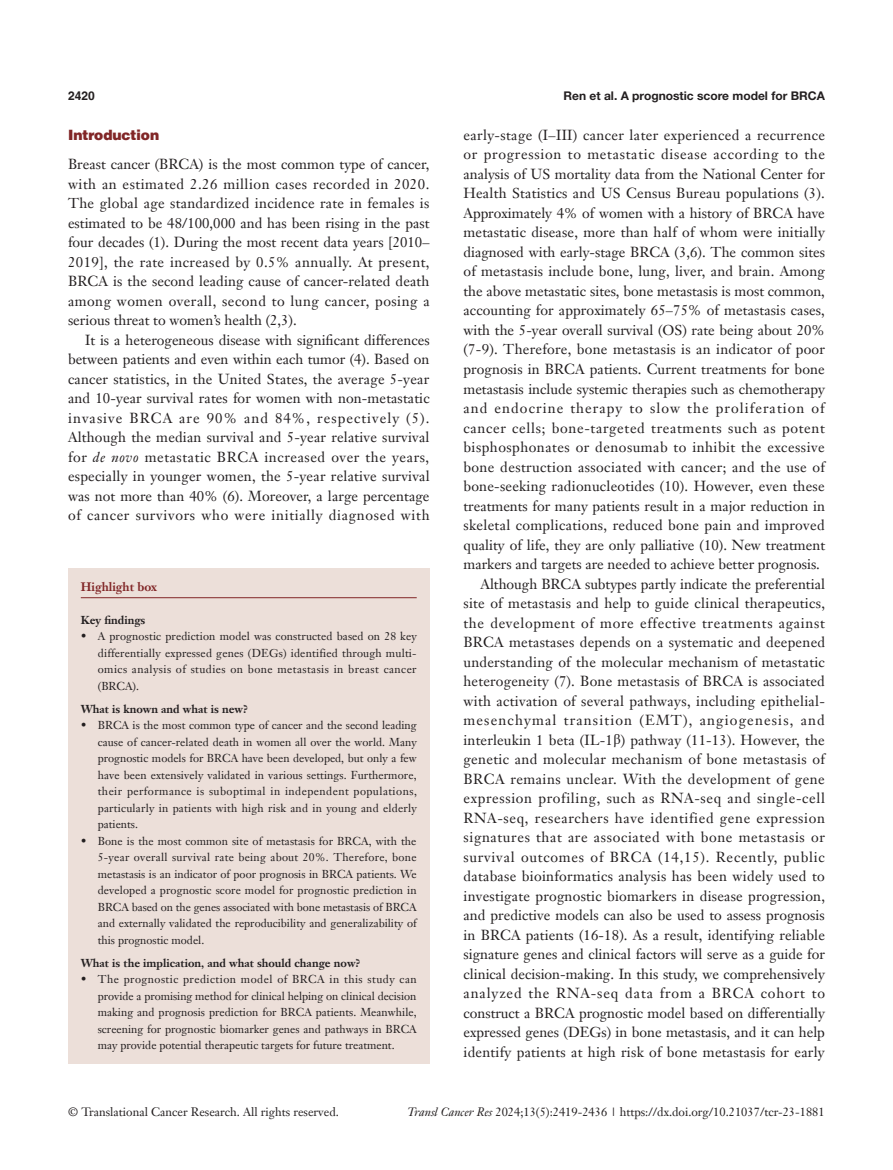
<style>
.page{position:relative;width:893px;height:1170px;background:#fff}
.page>*{position:absolute;margin:0;border:0;box-sizing:border-box;transform-origin:0 0}
.t1{font:14.25px/19.5px "Janson Text LT";letter-spacing:.015em;color:#231f20;text-align:justify}
._1ji-zhengti{font:900 14.25px "Helvetica";color:#812627}
.t2{font:12px "Janson Text LT";color:#231f20}
.t3{font:700 12px "Helvetica Neue LT Pro";color:#231f20}
.Cite{font:700 12px "Janson Text LT";color:#812627}
.t4{font:700 12px "Helvetica";color:#231f20}
.box-zhengwen{font:11.25px/16.5px "Janson Text LT";color:#231f20;text-align:justify}
.box-biaoti-1_5mm{font:700 11.25px "Janson Text LT";color:#231f20}
.box-biaoti{font:700 11.25px "Janson Text LT";color:#231f20}
.s1{font-style:italic}
.s2{font-family:"Times New Roman"}
</style>
<div class="page">
<div style="left:68px;top:568px;width:361px;height:495px;background:#ecdfd9"></div>
<hr style="left:81px;top:597px;width:336px;height:1px;background:#812627">
<p class="t4" style="left:68px;top:88px;width:28px">2420</p>
<p class="t3" style="left:564px;top:88px;width:263px">Ren et al. A prognostic score model for BRCA</p>
<p class="_1ji-zhengti" style="left:68px;top:126px;width:93px">Introduction</p>
<p class="t1" style="left:68px;top:154px;width:363px">Breast cancer (BRCA) is the most common type of cancer, with an estimated 2.26 million cases recorded in 2020.<br>The global age standardized incidence rate in females is estimated to be 48/100,000 and has been rising in the past four decades (1). During the most recent data years [2010– 2019], the rate increased by 0.5% annually. At present, BRCA is the second leading cause of cancer-related death among women overall, second to lung cancer, posing a serious threat to women’s health (2,3).</p>
<p class="t1" style="left:68px;top:330px;width:363px;text-indent:17px">It is a heterogeneous disease with significant differences between patients and even within each tumor (4). Based on cancer statistics, in the United States, the average 5-year and 10-year survival rates for women with non-metastatic invasive BRCA are 90% and 84%, respectively (5).<br>Although the median survival and 5-year relative survival for <span class="s1">de novo</span> metastatic BRCA increased over the years, especially in younger women, the 5-year relative survival was not more than 40% (6). Moreover, a large percentage of cancer survivors who were initially diagnosed with</p>
<p class="Cite" style="left:81px;top:579px;width:78px">Highlight box</p>
<p class="box-biaoti" style="left:81px;top:612px;width:66px">Key findings</p>
<p class="box-zhengwen" style="left:98px;top:628px;width:321px;text-indent:-17px">• A prognostic prediction model was constructed based on 28 key differentially expressed genes (DEGs) identified through multi&shy;omics analysis of studies on bone metastasis in breast cancer (BRCA).</p>
<p class="box-biaoti-1_5mm" style="left:81px;top:701px;width:169px">What is known and what is new?</p>
<p class="box-zhengwen" style="left:98px;top:717px;width:321px;text-indent:-17px">• BRCA is the most common type of cancer and the second leading cause of cancer-related death in women all over the world. Many prognostic models for BRCA have been developed, but only a few have been extensively validated in various settings. Furthermore, their performance is suboptimal in independent populations, particularly in patients with high risk and in young and elderly patients.</p>
<p class="box-zhengwen" style="left:98px;top:832px;width:320px;text-indent:-17px">• Bone is the most common site of metastasis for BRCA, with the 5-year overall survival rate being about 20%. Therefore, bone metastasis is an indicator of poor prognosis in BRCA patients. We developed a prognostic score model for prognostic prediction in BRCA based on the genes associated with bone metastasis of BRCA and externally validated the reproducibility and generalizability of this prognostic model.</p>
<p class="box-biaoti-1_5mm" style="left:81px;top:955px;width:281px">What is the implication, and what should change now?</p>
<p class="box-zhengwen" style="left:98px;top:970px;width:320px;text-indent:-17px">• The prognostic prediction model of BRCA in this study can provide a promising method for clinical helping on clinical decision making and prognosis prediction for BRCA patients. Meanwhile, screening for prognostic biomarker genes and pathways in BRCA may provide potential therapeutic targets for future treatment.</p>
<p class="t1" style="left:463px;top:125px;width:363px">early-stage (I–III) cancer later experienced a recurrence or progression to metastatic disease according to the analysis of US mortality data from the National Center for Health Statistics and US Census Bureau populations (3).<br>Approximately 4% of women with a history of BRCA have metastatic disease, more than half of whom were initially diagnosed with early-stage BRCA (3,6). The common sites of metastasis include bone, lung, liver, and brain. Among the above metastatic sites, bone metastasis is most common, accounting for approximately 65–75% of metastasis cases, with the 5-year overall survival (OS) rate being about 20% (7-9). Therefore, bone metastasis is an indicator of poor prognosis in BRCA patients. Current treatments for bone metastasis include systemic therapies such as chemotherapy and endocrine therapy to slow the proliferation of cancer cells; bone-targeted treatments such as potent bisphosphonates or denosumab to inhibit the excessive bone destruction associated with cancer; and the use of bone-seeking radionucleotides (10). However, even these treatments for many patients result in a major reduction in skeletal complications, reduced bone pain and improved quality of life, they are only palliative (10). New treatment markers and targets are needed to achieve better prognosis.</p>
<p class="t1" style="left:463px;top:573px;width:363px;text-indent:17px">Although BRCA subtypes partly indicate the preferential site of metastasis and help to guide clinical therapeutics, the development of more effective treatments against BRCA metastases depends on a systematic and deepened understanding of the molecular mechanism of metastatic heterogeneity (7). Bone metastasis of BRCA is associated with activation of several pathways, including epithelial&shy;mesenchymal transition (EMT), angiogenesis, and interleukin 1 beta (IL-1<span class="s2">β</span>) pathway (11-13). However, the genetic and molecular mechanism of bone metastasis of BRCA remains unclear. With the development of gene expression profiling, such as RNA-seq and single-cell RNA-seq, researchers have identified gene expression signatures that are associated with bone metastasis or survival outcomes of BRCA (14,15). Recently, public database bioinformatics analysis has been widely used to investigate prognostic biomarkers in disease progression, and predictive models can also be used to assess prognosis in BRCA patients (16-18). As a result, identifying reliable signature genes and clinical factors will serve as a guide for clinical decision-making. In this study, we comprehensively analyzed the RNA-seq data from a BRCA cohort to construct a BRCA prognostic model based on differentially expressed genes (DEGs) in bone metastasis, and it can help identify patients at high risk of bone metastasis for early</p>
<p class="t2" style="left:68px;top:1104px;width:272px">© Translational Cancer Research. All rights reserved.</p>
<p class="t2" style="left:407px;top:1104px;width:419px"><span class="s1">Transl Cancer Res</span> 2024;13(5):2419-2436 | https://dx.doi.org/10.21037/tcr-23-1881</p>
</div>
